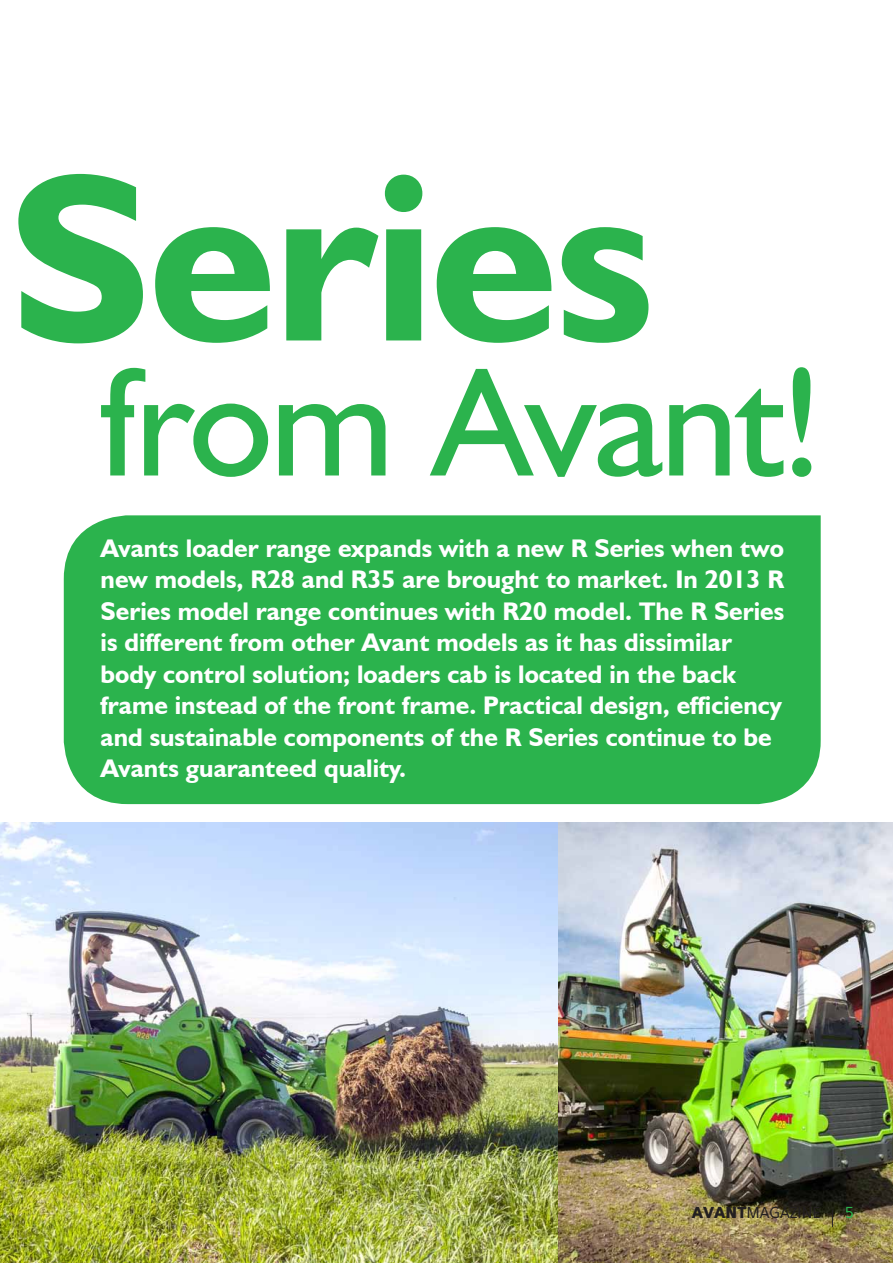
<style>
.page{position:relative;width:893px;height:1263px;background:#fff}
.page>*{position:absolute;margin:0;border:0;box-sizing:border-box;transform-origin:0 0}
.t1{font:700 240px "Humanist 521 BT";letter-spacing:-.01em;color:#2bb34d}
.t2{font:156px "Humanist 521 BT";letter-spacing:-.015em;color:#2bb34d}
.t3{font:700 25.5px/31.5px "Humanist 521 BT";color:#fff}
.t4{font:15px "Eau Sans";color:#231f20}
.t5{font:15px "Eau Sans";color:#2bb34d}
.s1{font-weight:900}
</style>
<div class="page">
<img style="left:1px;top:823px;width:892px;height:440px">
<img style="left:0;top:0;width:1px;height:1263px">
<div style="left:64px;top:515px;width:757px;height:289px;background:#2bb34d"></div>
<svg style="left:832px;top:1210px;width:1px;height:17px"></svg>
<h1 class="t1" style="left:8px;top:109px;width:648px">Series</h1>
<h2 class="t2" style="left:98px;top:326px;width:725px">from Avant!</h2>
<p class="t3" style="left:101px;top:532px;width:685px">Avants loader range expands with a new R Series when two new models, R28 and R35 are brought to market. In 2013 R Series model range continues with R20 model. The R Series is different from other Avant models as it has dissimilar body control solution; loaders cab is located in the back frame instead of the front frame. Practical design, efficiency and sustainable components of the R Series continue to be Avants guaranteed quality.</p>
<p class="t4" style="left:692px;top:1204px;width:130px"><span class="s1">AVANT</span>MAGAZINE</p>
<p class="t5" style="left:845px;top:1204px;width:10px">5</p>
</div>
